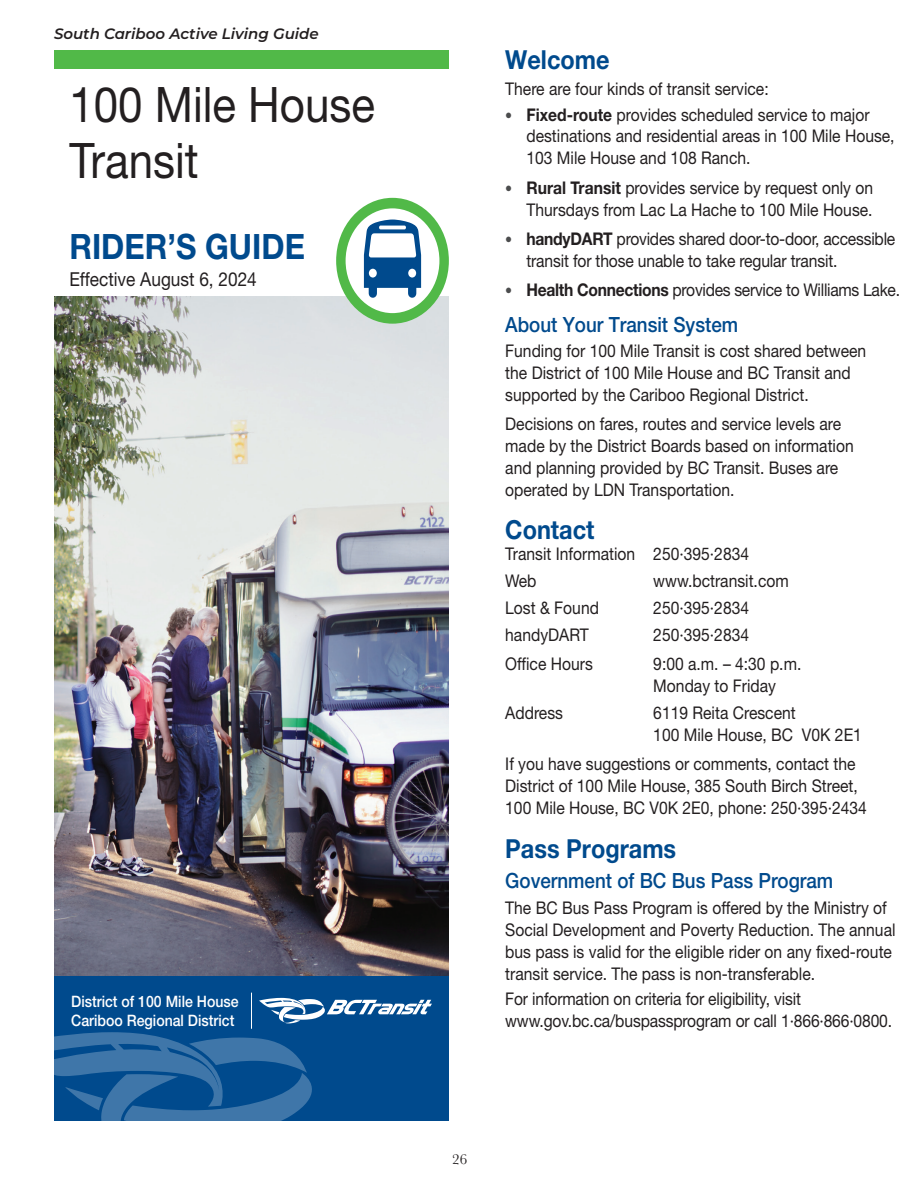
<style>
.page{position:relative;width:918px;height:1188px;background:#fff}
.page>*{position:absolute;margin:0;border:0;box-sizing:border-box;transform-origin:0 0}
.t1{font:48.9px/55.9px "Helvetica Neue LT Std";color:#231f20;scale:.9 1}
.t2{font:700 34.95px "Helvetica Neue LT Std";color:#004a8d;scale:.9 1}
.t3{font:700 26.25px "Helvetica Neue LT Std";color:#004a8d;scale:.9 1}
.t4{font:500 21px "Helvetica Neue LT Std";color:#004a8d;scale:.9 1}
.t5{font:19.2px "Helvetica Neue LT Std";color:#231f20;scale:.9 1}
.t6{font:17.55px/21.9px "Helvetica Neue LT Std";color:#231f20;scale:.9 1}
.t7{font:17.55px "Helvetica Neue LT Std";letter-spacing:-.02em;color:#231f20;scale:.9 1}
.t8{font:500 15.75px/19.2px "Helvetica Neue LT Std";color:#fff;scale:.9 1}
.t9{font:italic 600 15px "Montserrat";color:#231f20}
.t10{font:15px "Baskerville";color:#231f20}
.s1{font-size:15.75px;color:#4b4c4d}
.s2{font-weight:700}
</style>
<div class="page">
<img style="left:54px;top:296px;width:395px;height:680px">
<div style="left:54px;top:976px;width:395px;height:145px;background:#004a8d"></div>
<svg style="left:54px;top:1032px;width:258px;height:89px"></svg>
<div style="left:54px;top:51px;width:395px;height:18px;background:#51b948"></div>
<hr style="left:251px;top:993px;width:1px;height:36px;background:#fff">
<svg style="left:259px;top:998px;width:173px;height:25px"></svg>
<svg style="left:341px;top:203px;width:103px;height:115px"></svg>
<div style="left:336px;top:198px;width:113px;height:125px;border:10px solid #51b948;border-radius:50%"></div>
<svg style="left:364px;top:220px;width:57px;height:79px"></svg>
<p class="t9" style="left:54px;top:23px;width:266px">South Cariboo Active Living Guide</p>
<p class="t1" style="left:69px;top:76px;width:341px">100 Mile House<br>Transit</p>
<p class="t2" style="left:69px;top:225px;width:263px">RIDER’S GUIDE</p>
<p class="t5" style="left:69px;top:268px;width:210px">Effective August 6, 2024</p>
<p class="t8" style="left:71px;top:991px;width:188px">District of 100 Mile House<br>Cariboo Regional District</p>
<p class="t3" style="left:505px;top:44px;width:117px">Welcome</p>
<p class="t6" style="left:505px;top:77px;width:294px">There are four kinds of transit service:</p>
<p class="t6" style="left:526px;top:103px;width:411px;text-indent:-21px"><span class="s1">•</span> <span class="s2">Fixed-route</span> provides scheduled service to major destinations and residential areas in 100 Mile House,<br>103 Mile House and 108 Ranch.</p>
<p class="t6" style="left:505px;top:176px;width:410px;text-align:right"><span class="s1">•</span> <span class="s2">Rural Transit</span> provides service by request only on<br>Thursdays from Lac La Hache to 100 Mile House.</p>
<p class="t6" style="left:526px;top:228px;width:411px;text-indent:-21px"><span class="s1">•</span> <span class="s2">handyDART</span> provides shared door-to-door, accessible transit for those unable to take regular transit.</p>
<p class="t7" style="left:505px;top:279px;width:440px"><span class="s1">•</span> <span class="s2">Health Connections</span> provides service to Williams Lake.</p>
<p class="t4" style="left:505px;top:312px;width:260px">About Your Transit System</p>
<p class="t6" style="left:505px;top:340px;width:403px">Funding for 100 Mile Transit is cost shared between the District of 100 Mile House and BC Transit and supported by the Cariboo Regional District.</p>
<p class="t6" style="left:505px;top:413px;width:389px">Decisions on fares, routes and service levels are made by the District Boards based on information and planning provided by BC Transit. Buses are operated by LDN Transportation.</p>
<p class="t3" style="left:505px;top:513px;width:101px">Contact</p>
<p class="t6" style="left:505px;top:540px;width:272px;line-height:26.8px">Transit Information 250·395·2834<br>Web</p>
<p class="t6" style="left:653px;top:570px;width:152px">www.bctransit.com</p>
<p class="t6" style="left:505px;top:597px;width:106px">Lost &amp; Found</p>
<p class="t6" style="left:653px;top:597px;width:108px">250·395·2834</p>
<p class="t6" style="left:505px;top:623px;width:94px">handyDART</p>
<p class="t6" style="left:653px;top:623px;width:108px">250·395·2834</p>
<p class="t6" style="left:505px;top:653px;width:99px">Office Hours</p>
<p class="t6" style="left:653px;top:653px;width:166px">9:00 a.m. – 4:30 p.m.<br>Monday to Friday</p>
<p class="t6" style="left:505px;top:701px;width:66px">Address</p>
<p class="t6" style="left:653px;top:701px;width:233px">6119 Reita Crescent<br>100 Mile House, BC V0K 2E1</p>
<p class="t6" style="left:505px;top:753px;width:403px">If you have suggestions or comments, contact the<br>District of 100 Mile House, 385 South Birch Street,<br>100 Mile House, BC V0K 2E0, phone: 250·395·2434</p>
<p class="t3" style="left:505px;top:832px;width:192px">Pass Programs</p>
<p class="t4" style="left:505px;top:868px;width:366px">Government of BC Bus Pass Program</p>
<p class="t6" style="left:505px;top:897px;width:435px">The BC Bus Pass Program is offered by the Ministry of Social Development and Poverty Reduction. The annual bus pass is valid for the eligible rider on any fixed-route transit service. The pass is non-transferable.</p>
<p class="t6" style="left:505px;top:988px;width:431px">For information on criteria for eligibility, visit www.gov.bc.ca/buspassprogram or call 1·866·866·0800.</p>
<p class="t10" style="left:452px;top:1149px;width:16px">26</p>
</div>
